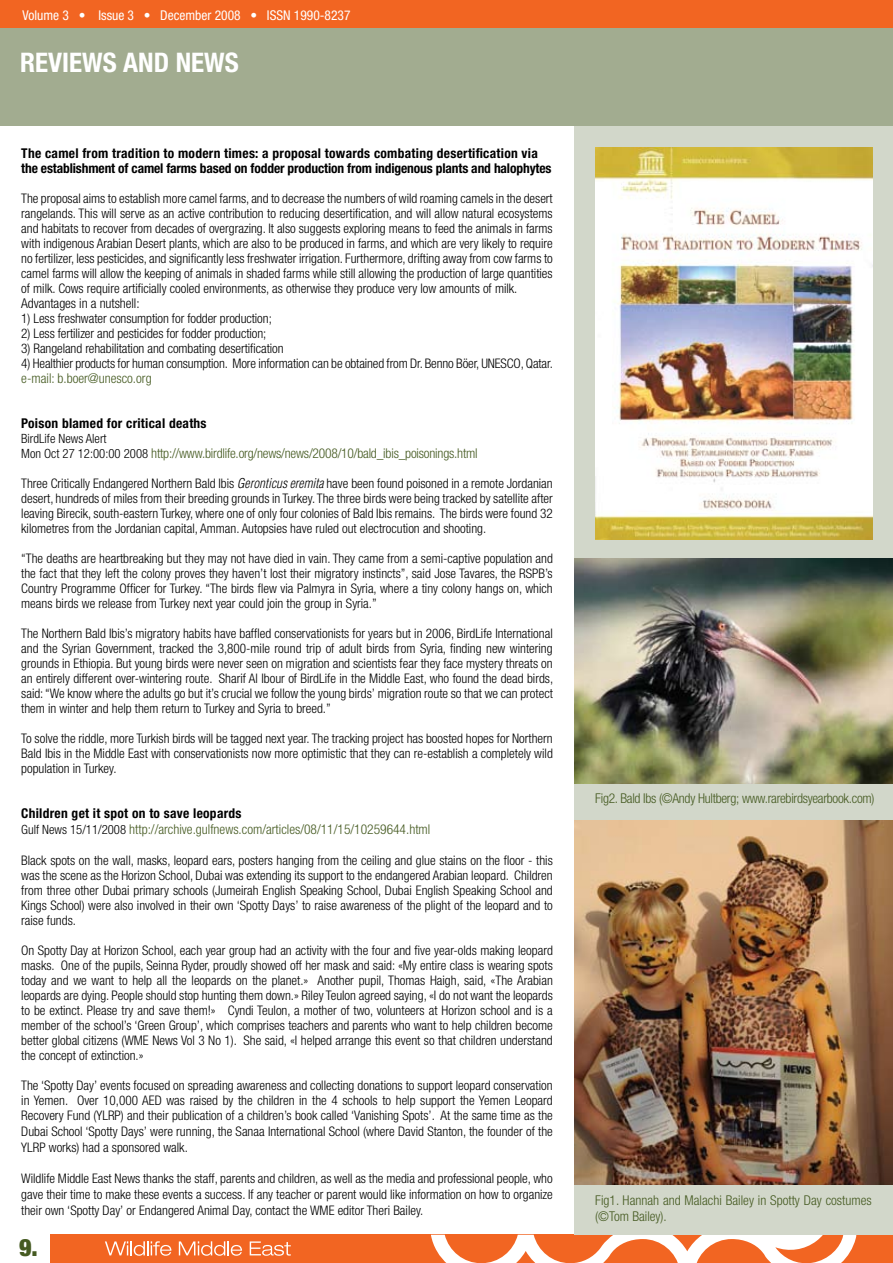
<style>
.page{position:relative;width:893px;height:1263px;background:#fff}
.page>*{position:absolute;margin:0;border:0;box-sizing:border-box;transform-origin:0 0}
.t1{font:700 condensed 27px "Helvetica Neue";color:#fff}
.t2{font:900 condensed 24px "Helvetica Neue";color:#455a21}
.t3{font:300 condensed 13.5px/15.8px "Helvetica Neue";color:#455a21}
.t4{font:700 condensed 13.5px/15px "Helvetica Neue";letter-spacing:-.01em;color:#000}
.t5{font:300 condensed 13.5px "Helvetica Neue";letter-spacing:-.02em;color:#455a21}
.t6{font:condensed 13.5px "Helvetica Neue";color:#fff}
.t7{font:700 condensed 13.5px "Helvetica Neue";letter-spacing:.02em;color:#000}
.t8{font:300 condensed 13.5px "Helvetica Neue";letter-spacing:-.005em;color:#000}
.t9{font:300 condensed 13.2px/15px "Helvetica Neue";color:#000;text-align:justify}
.t10{font:300 condensed 12.75px "Helvetica Neue";color:#000}
.s1{font-size:12.75px;color:#000}
.s2{font-family:"Helvetica";font-style:italic}
.s3{font-weight:700;color:#000}
</style>
<div class="page">
<div style="left:51px;top:1235px;width:842px;height:28px;background:#f26522"></div>
<svg style="left:105px;top:1241px;width:66px;height:15px"></svg>
<svg style="left:179px;top:1241px;width:63px;height:15px"></svg>
<svg style="left:250px;top:1241px;width:41px;height:15px"></svg>
<svg style="left:431px;top:1235px;width:425px;height:28px"></svg>
<div style="left:574px;top:125px;width:319px;height:1110px;background:#d2d7ca"></div>
<div style="left:0;top:20px;width:893px;height:106px;background:#a2ac90"></div>
<img style="left:595px;top:147px;width:277px;height:392px">
<img style="left:574px;top:821px;width:319px;height:363px">
<img style="left:574px;top:558px;width:319px;height:226px">
<div style="left:0;top:0;width:893px;height:28px;background:#f26522"></div>
<p class="t6" style="left:23px;top:7px;width:329px">Volume 3 • Issue 3 • December 2008 • ISSN 1990-8237</p>
<h1 class="t1" style="left:20px;top:46px;width:220px">REVIEWS AND NEWS</h1>
<p class="t4" style="left:21px;top:145px;width:532px">The camel from tradition to modern times: a proposal towards combating desertification via the establishment of camel farms based on fodder production from indigenous plants and halophytes</p>
<p class="t9" style="left:21px;top:191px;width:533px">The proposal aims to establish more camel farms, and to decrease the numbers of wild roaming camels in the desert rangelands. This will serve as an active contribution to reducing desertification, and will allow natural ecosystems and habitats to recover from decades of overgrazing. It also suggests exploring means to feed the animals in farms with indigenous Arabian Desert plants, which are also to be produced in farms, and which are very likely to require no fertilizer, less pesticides, and significantly less freshwater irrigation. Furthermore, drifting away from cow farms to camel farms will allow the keeping of animals in shaded farms while still allowing the production of large quantities of milk. Cows require artificially cooled environments, as otherwise they produce very low amounts of milk.</p>
<p class="t8" style="left:21px;top:295px;width:120px">Advantages in a nutshell:</p>
<p class="t9" style="left:21px;top:311px;width:252px">1) Less freshwater consumption for fodder production;</p>
<p class="t9" style="left:21px;top:326px;width:247px">2) Less fertilizer and pesticides for fodder production;</p>
<p class="t9" style="left:21px;top:341px;width:264px">3) Rangeland rehabilitation and combating desertification</p>
<p class="t9" style="left:21px;top:356px;width:533px">4) Healthier products for human consumption. More information can be obtained from Dr. Benno Böer, UNESCO, Qatar.</p>
<p class="t3" style="left:21px;top:370px;width:132px">e-mail: b.boer@unesco.org</p>
<p class="t7" style="left:21px;top:415px;width:187px">Poison blamed for critical deaths</p>
<p class="t10" style="left:21px;top:431px;width:87px">BirdLife News Alert</p>
<p class="t3" style="left:21px;top:445px;width:458px"><span class="s1">Mon Oct 27 12:00:00 2008</span> http://www.birdlife.org/news/news/2008/10/bald_ibis_poisonings.html</p>
<p class="t9" style="left:21px;top:476px;width:533px">Three Critically Endangered Northern Bald Ibis <span class="s2">Geronticus eremita</span> have been found poisoned in a remote Jordanian desert, hundreds of miles from their breeding grounds in Turkey. The three birds were being tracked by satellite after leaving Birecik, south-eastern Turkey, where one of only four colonies of Bald Ibis remains. The birds were found 32 kilometres from the Jordanian capital, Amman. Autopsies have ruled out electrocution and shooting.</p>
<p class="t9" style="left:21px;top:551px;width:533px">“The deaths are heartbreaking but they may not have died in vain. They came from a semi-captive population and the fact that they left the colony proves they haven’t lost their migratory instincts”, said Jose Tavares, the RSPB’s Country Programme Officer for Turkey. “The birds flew via Palmyra in Syria, where a tiny colony hangs on, which means birds we release from Turkey next year could join the group in Syria.”</p>
<p class="t9" style="left:21px;top:626px;width:533px">The Northern Bald Ibis’s migratory habits have baffled conservationists for years but in 2006, BirdLife International and the Syrian Government, tracked the 3,800-mile round trip of adult birds from Syria, finding new wintering grounds in Ethiopia. But young birds were never seen on migration and scientists fear they face mystery threats on an entirely different over-wintering route. Sharif Al Ibour of BirdLife in the Middle East, who found the dead birds, said: “We know where the adults go but it’s crucial we follow the young birds’ migration route so that we can protect them in winter and help them return to Turkey and Syria to breed.”</p>
<p class="t9" style="left:21px;top:731px;width:533px">To solve the riddle, more Turkish birds will be tagged next year. The tracking project has boosted hopes for Northern Bald Ibis in the Middle East with conservationists now more optimistic that they can re-establish a completely wild population in Turkey.</p>
<p class="t3" style="left:21px;top:805px;width:411px"><span class="s3">Children get it spot on to save leopards<br></span><span class="s1">Gulf News 15/11/2008</span> http://archive.gulfnews.com/articles/08/11/15/10259644.html</p>
<p class="t9" style="left:21px;top:852px;width:533px">Black spots on the wall, masks, leopard ears, posters hanging from the ceiling and glue stains on the floor - this was the scene as the Horizon School, Dubai was extending its support to the endangered Arabian leopard. Children from three other Dubai primary schools (Jumeirah English Speaking School, Dubai English Speaking School and Kings School) were also involved in their own ‘Spotty Days’ to raise awareness of the plight of the leopard and to raise funds.</p>
<p class="t9" style="left:21px;top:942px;width:533px">On Spotty Day at Horizon School, each year group had an activity with the four and five year-olds making leopard masks. One of the pupils, Seinna Ryder, proudly showed off her mask and said: «My entire class is wearing spots today and we want to help all the leopards on the planet.» Another pupil, Thomas Haigh, said, «The Arabian leopards are dying. People should stop hunting them down.» Riley Teulon agreed saying, «I do not want the leopards to be extinct. Please try and save them!» Cyndi Teulon, a mother of two, volunteers at Horizon school and is a member of the school’s ‘Green Group’, which comprises teachers and parents who want to help children become better global citizens (WME News Vol 3 No 1). She said, «I helped arrange this event so that children understand the concept of extinction.»</p>
<p class="t9" style="left:21px;top:1077px;width:533px;line-height:15.6px">The ‘Spotty Day’ events focused on spreading awareness and collecting donations to support leopard conservation in Yemen. Over 10,000 AED was raised by the children in the 4 schools to help support the Yemen Leopard Recovery Fund (YLRP) and their publication of a children’s book called ‘Vanishing Spots’. At the same time as the Dubai School ‘Spotty Days’ were running, the Sanaa International School (where David Stanton, the founder of the YLRP works) had a sponsored walk.</p>
<p class="t9" style="left:21px;top:1171px;width:533px;line-height:15.8px">Wildlife Middle East News thanks the staff, parents and children, as well as the media and professional people, who gave their time to make these events a success. If any teacher or parent would like information on how to organize their own ‘Spotty Day’ or Endangered Animal Day, contact the WME editor Theri Bailey.</p>
<h2 class="t2" style="left:19px;top:1233px;width:20px">9.</h2>
<p class="t5" style="left:595px;top:790px;width:281px">Fig2. Bald Ibs (©Andy Hultberg; www.rarebirdsyearbook.com)</p>
<p class="t3" style="left:595px;top:1192px;width:278px">Fig1. Hannah and Malachi Bailey in Spotty Day costumes (©Tom Bailey).</p>
</div>
